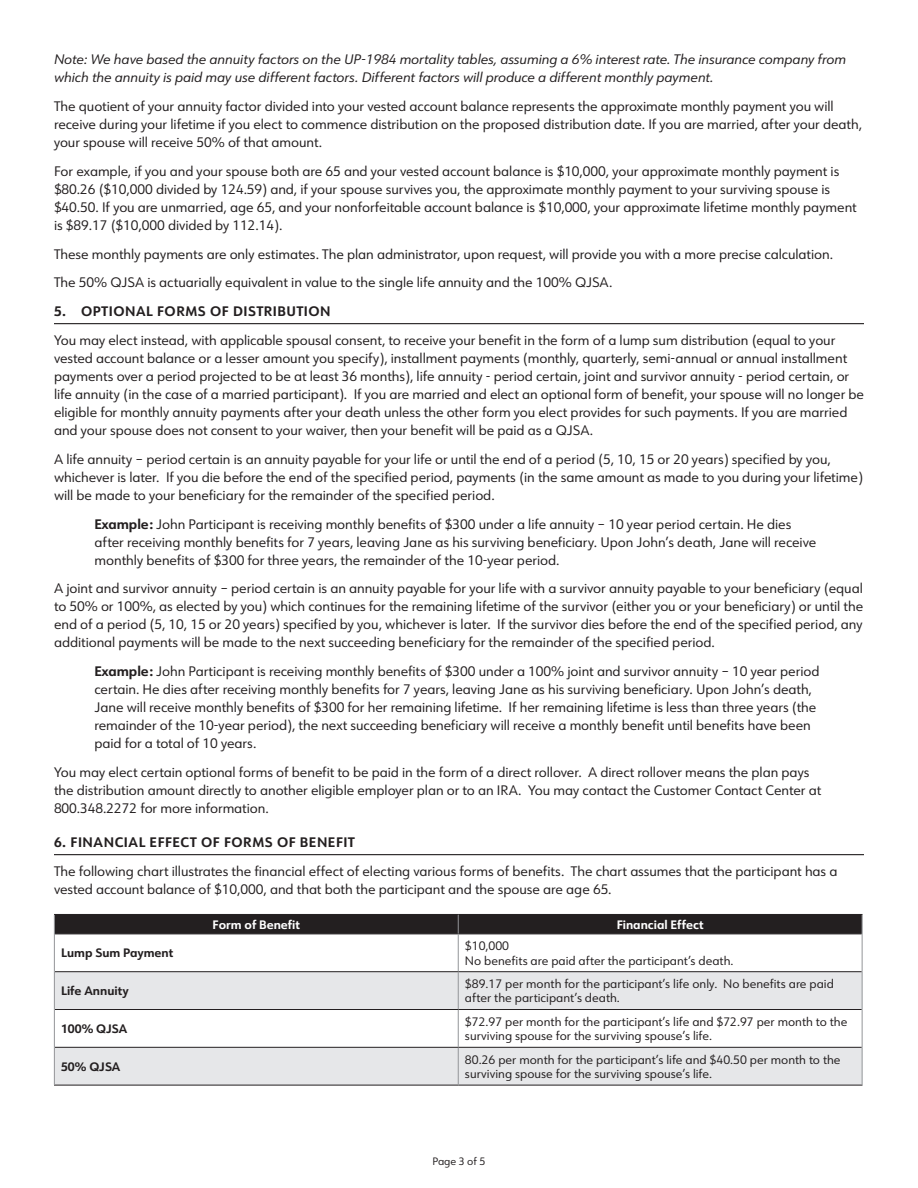
<style>
.page{position:relative;width:918px;height:1188px;background:#fff}
.page>*{position:absolute;margin:0;border:0;box-sizing:border-box;transform-origin:0 0}
.t1{font:13.5px/18px "URW Form";letter-spacing:-.005em;color:#231f20}
.t2{font:italic 13.5px/18px "URW Form";letter-spacing:-.005em;color:#231f20}
.t3{font:700 13.5px "URW Form";letter-spacing:.04em;color:#231f20}
.t4{font:12px/14.4px "URW Form";color:#231f20}
.t5{font:700 12px "URW Form";color:#231f20}
.t6{font:700 12px "URW Form";color:#fff}
.t7{font:10.5px "URW Form";letter-spacing:-.005em;color:#231f20}
.s1{font-weight:700}
</style>
<div class="page">
<hr style="left:54px;top:323px;width:810px;height:1px;background:#231f20">
<hr style="left:54px;top:854px;width:810px;height:1px;background:#231f20">
<svg style="left:55px;top:972px;width:807px;height:113px;fill:#e6e7e9"></svg>
<hr style="left:55px;top:934px;width:403px;height:1px;background:#231f20">
<hr style="left:458px;top:934px;width:404px;height:1px;background:#231f20">
<hr style="left:55px;top:971px;width:403px;height:1px;background:#231f20">
<hr style="left:458px;top:971px;width:404px;height:1px;background:#231f20">
<hr style="left:55px;top:1009px;width:403px;height:1px;background:#231f20">
<hr style="left:458px;top:1009px;width:404px;height:1px;background:#231f20">
<hr style="left:55px;top:1047px;width:403px;height:1px;background:#231f20">
<hr style="left:458px;top:1047px;width:404px;height:1px;background:#231f20">
<hr style="left:54px;top:1085px;width:404px;height:1px;background:#231f20">
<hr style="left:458px;top:1085px;width:404px;height:1px;background:#231f20">
<div style="left:54px;top:914px;width:809px;height:20px;background:#231f20"></div>
<hr style="left:54px;top:934px;width:1px;height:38px;background:#939598">
<hr style="left:458px;top:934px;width:1px;height:37px;background:#939598">
<hr style="left:862px;top:934px;width:1px;height:38px;background:#939598">
<hr style="left:54px;top:972px;width:1px;height:38px;background:#939598">
<hr style="left:458px;top:972px;width:1px;height:37px;background:#939598">
<hr style="left:862px;top:972px;width:1px;height:38px;background:#939598">
<hr style="left:54px;top:1010px;width:1px;height:37px;background:#939598">
<hr style="left:458px;top:1010px;width:1px;height:37px;background:#939598">
<hr style="left:862px;top:1010px;width:1px;height:37px;background:#939598">
<hr style="left:54px;top:1047px;width:1px;height:38px;background:#939598">
<hr style="left:458px;top:1048px;width:1px;height:37px;background:#939598">
<hr style="left:862px;top:1047px;width:1px;height:38px;background:#939598">
<p class="t2" style="left:54px;top:50px;width:794px">Note: We have based the annuity factors on the UP-1984 mortality tables, assuming a 6% interest rate. The insurance company from which the annuity is paid may use different factors. Different factors will produce a different monthly payment.</p>
<p class="t1" style="left:54px;top:97px;width:810px">The quotient of your annuity factor divided into your vested account balance represents the approximate monthly payment you will receive during your lifetime if you elect to commence distribution on the proposed distribution date. If you are married, after your death, your spouse will receive 50% of that amount.</p>
<p class="t1" style="left:54px;top:162px;width:804px">For example, if you and your spouse both are 65 and your vested account balance is $10,000, your approximate monthly payment is $80.26 ($10,000 divided by 124.59) and, if your spouse survives you, the approximate monthly payment to your surviving spouse is $40.50. If you are unmarried, age 65, and your nonforfeitable account balance is $10,000, your approximate lifetime monthly payment is $89.17 ($10,000 divided by 112.14).</p>
<p class="t1" style="left:54px;top:239px;width:781px;line-height:28.8px">These monthly payments are only estimates. The plan administrator, upon request, will provide you with a more precise calculation.<br>The 50% QJSA is actuarially equivalent in value to the single life annuity and the 100% QJSA.</p>
<p class="t3" style="left:54px;top:302px;width:278px">5. OPTIONAL FORMS OF DISTRIBUTION</p>
<p class="t1" style="left:54px;top:331px;width:812px">You may elect instead, with applicable spousal consent, to receive your benefit in the form of a lump sum distribution (equal to your vested account balance or a lesser amount you specify), installment payments (monthly, quarterly, semi-annual or annual installment payments over a period projected to be at least 36 months), life annuity - period certain, joint and survivor annuity - period certain, or life annuity (in the case of a married participant). If you are married and elect an optional form of benefit, your spouse will no longer be eligible for monthly annuity payments after your death unless the other form you elect provides for such payments. If you are married and your spouse does not consent to your waiver, then your benefit will be paid as a QJSA.</p>
<p class="t1" style="left:54px;top:450px;width:810px">A life annuity – period certain is an annuity payable for your life or until the end of a period (5, 10, 15 or 20 years) specified by you, whichever is later. If you die before the end of the specified period, payments (in the same amount as made to you during your lifetime) will be made to your beneficiary for the remainder of the specified period.</p>
<p class="t1" style="left:94px;top:514px;width:723px"><span class="s1">Example:</span> John Participant is receiving monthly benefits of $300 under a life annuity – 10 year period certain. He dies after receiving monthly benefits for 7 years, leaving Jane as his surviving beneficiary. Upon John’s death, Jane will receive monthly benefits of $300 for three years, the remainder of the 10-year period.</p>
<p class="t1" style="left:54px;top:579px;width:811px;text-align:justify">A joint and survivor annuity – period certain is an annuity payable for your life with a survivor annuity payable to your beneficiary (equal to 50% or 100%, as elected by you) which continues for the remaining lifetime of the survivor (either you or your beneficiary) or until the end of a period (5, 10, 15 or 20 years) specified by you, whichever is later. If the survivor dies before the end of the specified period, any additional payments will be made to the next succeeding beneficiary for the remainder of the specified period.</p>
<p class="t1" style="left:94px;top:662px;width:726px"><span class="s1">Example:</span> John Participant is receiving monthly benefits of $300 under a 100% joint and survivor annuity – 10 year period certain. He dies after receiving monthly benefits for 7 years, leaving Jane as his surviving beneficiary. Upon John’s death, Jane will receive monthly benefits of $300 for her remaining lifetime. If her remaining lifetime is less than three years (the remainder of the 10-year period), the next succeeding beneficiary will receive a monthly benefit until benefits have been paid for a total of 10 years.</p>
<p class="t1" style="left:54px;top:763px;width:769px">You may elect certain optional forms of benefit to be paid in the form of a direct rollover. A direct rollover means the plan pays the distribution amount directly to another eligible employer plan or to an IRA. You may contact the Customer Contact Center at<br>800.348.2272 for more information.</p>
<p class="t3" style="left:54px;top:833px;width:302px">6. FINANCIAL EFFECT OF FORMS OF BENEFIT</p>
<p class="t1" style="left:54px;top:862px;width:785px">The following chart illustrates the financial effect of electing various forms of benefits. The chart assumes that the participant has a vested account balance of $10,000, and that both the participant and the spouse are age 65.</p>
<p class="t6" style="left:213px;top:916px;width:89px">Form of Benefit</p>
<p class="t6" style="left:617px;top:916px;width:89px">Financial Effect</p>
<p class="t5" style="left:61px;top:945px;width:114px">Lump Sum Payment</p>
<p class="t4" style="left:465px;top:938px;width:270px">$10,000<br>No benefits are paid after the participant’s death.</p>
<p class="t5" style="left:61px;top:983px;width:69px">Life Annuity</p>
<p class="t4" style="left:465px;top:976px;width:370px">$89.17 per month for the participant’s life only. No benefits are paid after the participant’s death.</p>
<p class="t5" style="left:61px;top:1020px;width:68px">100% QJSA</p>
<p class="t4" style="left:465px;top:1014px;width:384px">$72.97 per month for the participant’s life and $72.97 per month to the surviving spouse for the surviving spouse’s life.</p>
<p class="t5" style="left:61px;top:1058px;width:61px">50% QJSA</p>
<p class="t4" style="left:465px;top:1052px;width:377px">80.26 per month for the participant’s life and $40.50 per month to the surviving spouse for the surviving spouse’s life.</p>
<p class="t7" style="left:433px;top:1154px;width:54px">Page 3 of 5</p>
</div>
